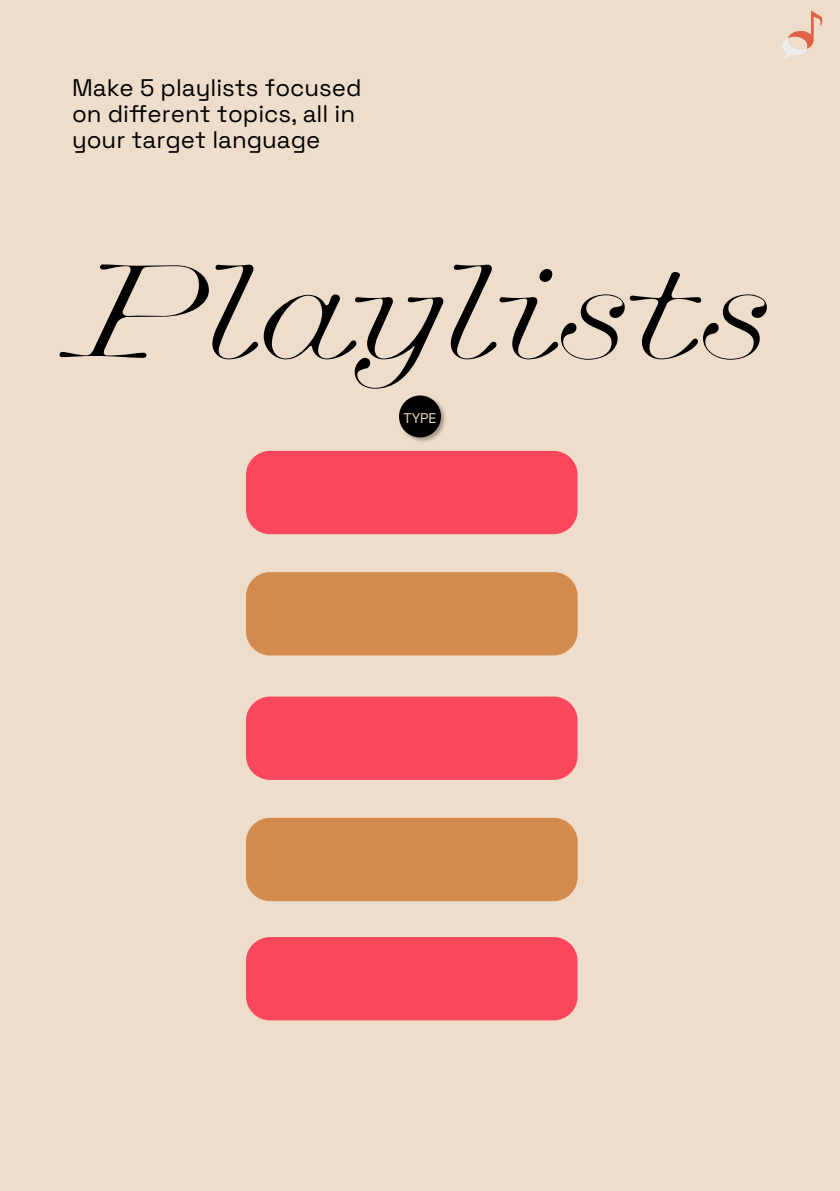
<style>
.page{position:relative;width:840px;height:1191px;background:#fff}
.page>*{position:absolute;margin:0;border:0;box-sizing:border-box;transform-origin:0 0}
.t1{font:italic 125.8px "Club Lithographer";letter-spacing:-.005em;color:#000}
.t2{font:300 24px/26px "Space Grotesk";color:#000}
.t3{font:300 14px "Space Grotesk";color:#efddcb}
</style>
<div class="page">
<div style="left:0;top:0;width:839px;height:1191px;background:#efddcb"></div>
<div style="left:398px;top:395px;width:49px;height:48px;background:#000;opacity:.3"></div>
<div style="left:399px;top:395px;width:41px;height:42px;background:#000;border-radius:50%"></div>
<div style="left:246px;top:451px;width:331px;height:83px;background:#fa475c;border-radius:24px"></div>
<div style="left:246px;top:696px;width:331px;height:84px;background:#fa475c;border-radius:24px"></div>
<div style="left:246px;top:937px;width:331px;height:83px;background:#fa475c;border-radius:24px"></div>
<div style="left:246px;top:572px;width:331px;height:83px;background:#d38b4d;border-radius:24px"></div>
<div style="left:246px;top:818px;width:331px;height:83px;background:#d38b4d;border-radius:24px"></div>
<svg style="left:782px;top:10px;width:40px;height:48px"></svg>
<p class="t2" style="left:72px;top:73px;width:291px">Make 5 playlists focused on different topics, all in your target language</p>
<h1 class="t1" style="left:68px;top:201px;width:704px">Playlists</h1>
<p class="t3" style="left:403px;top:408px;width:35px">TYPE</p>
</div>
